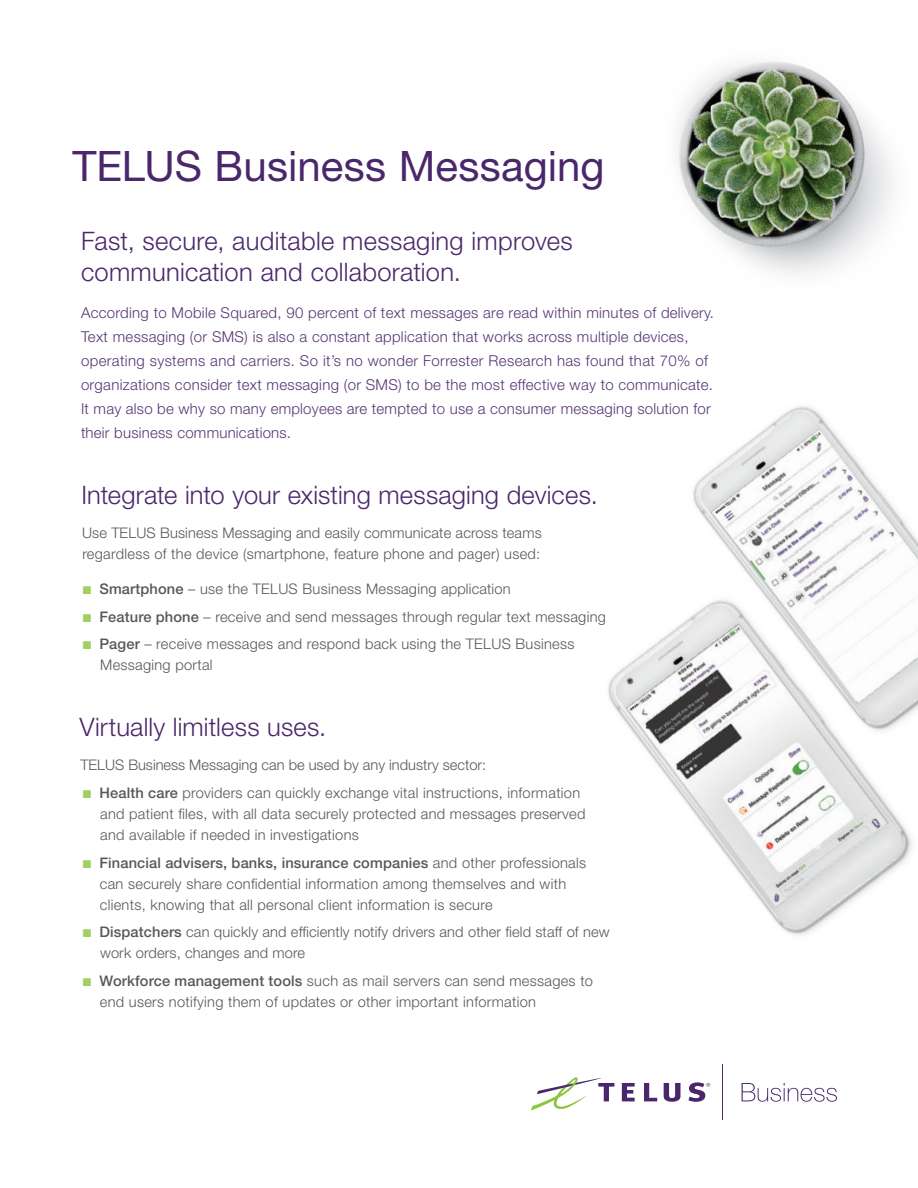
<style>
.page{position:relative;width:918px;height:1188px;background:#fff}
.page>*{position:absolute;margin:0;border:0;box-sizing:border-box;transform-origin:0 0}
.t1{font:42px "Helvetica Neue";color:#4a276b}
.t2{font:300 25.5px/30.6px "Helvetica Neue";letter-spacing:.01em;color:#4a276b}
.t3{font:300 15px/24px "Helvetica Neue";letter-spacing:.02em;color:#573775}
.t4{font:300 14.7px/21px "Helvetica Neue";letter-spacing:.02em;color:#57585a}
.t5{font:300 14.7px "Helvetica Neue";color:#57585a}
.s1{color:#a2cf62}
.s2{font-weight:500}
</style>
<div class="page">
<svg style="left:622px;top:1083px;width:13px;height:18px"></svg>
<svg style="left:644px;top:1083px;width:13px;height:18px"></svg>
<svg style="left:664px;top:1083px;width:17px;height:19px"></svg>
<svg style="left:531px;top:1077px;width:83px;height:34px"></svg>
<svg style="left:688px;top:1082px;width:22px;height:20px"></svg>
<svg style="left:742px;top:1083px;width:95px;height:19px"></svg>
<hr style="left:723px;top:1065px;width:1px;height:55px;background:#4a276b">
<img style="left:693px;top:406px;width:225px;height:175px">
<img style="left:608px;top:581px;width:310px;height:355px">
<img style="left:677px;top:61px;width:216px;height:213px">
<p class="t1" style="left:72px;top:141px;width:534px">TELUS Business Messaging</p>
<p class="t2" style="left:81px;top:225px;width:493px">Fast, secure, auditable messaging improves communication and collaboration.</p>
<p class="t3" style="left:81px;top:301px;width:635px">According to Mobile Squared, 90 percent of text messages are read within minutes of delivery.<br>Text messaging (or SMS) is also a constant application that works across multiple devices, operating systems and carriers. So it’s no wonder Forrester Research has found that 70% of organizations consider text messaging (or SMS) to be the most effective way to communicate.<br>It may also be why so many employees are tempted to use a consumer messaging solution for their business communications.</p>
<p class="t2" style="left:81px;top:479px;width:518px">Integrate into your existing messaging devices.</p>
<p class="t4" style="left:82px;top:522px;width:461px">Use TELUS Business Messaging and easily communicate across teams regardless of the device (smartphone, feature phone and pager) used:</p>
<p class="t4" style="left:83px;top:578px;width:429px"><span class="s1">■</span> <span class="s2">Smartphone</span> – use the TELUS Business Messaging application</p>
<p class="t4" style="left:83px;top:606px;width:525px"><span class="s1">■</span> <span class="s2">Feature phone</span> – receive and send messages through regular text messaging</p>
<p class="t4" style="left:100px;top:633px;width:476px;text-indent:-17px"><span class="s1">■</span> <span class="s2">Pager</span> – receive messages and respond back using the TELUS Business<br>Messaging portal</p>
<p class="t2" style="left:80px;top:711px;width:248px">Virtually limitless uses.</p>
<p class="t5" style="left:80px;top:756px;width:407px">TELUS Business Messaging can be used by any industry sector:</p>
<p class="t4" style="left:100px;top:782px;width:487px;text-indent:-17px"><span class="s1">■</span> <span class="s2">Health care</span> providers can quickly exchange vital instructions, information and patient files, with all data securely protected and messages preserved and available if needed in investigations</p>
<p class="t4" style="left:100px;top:852px;width:488px;text-indent:-17px"><span class="s1">■</span> <span class="s2">Financial advisers, banks, insurance companies</span> and other professionals can securely share confidential information among themselves and with clients, knowing that all personal client information is secure</p>
<p class="t4" style="left:100px;top:921px;width:511px;text-indent:-17px"><span class="s1">■</span> <span class="s2">Dispatchers</span> can quickly and efficiently notify drivers and other field staff of new work orders, changes and more</p>
<p class="t4" style="left:100px;top:970px;width:495px;text-indent:-17px"><span class="s1">■</span> <span class="s2">Workforce management tools</span> such as mail servers can send messages to end users notifying them of updates or other important information</p>
</div>
